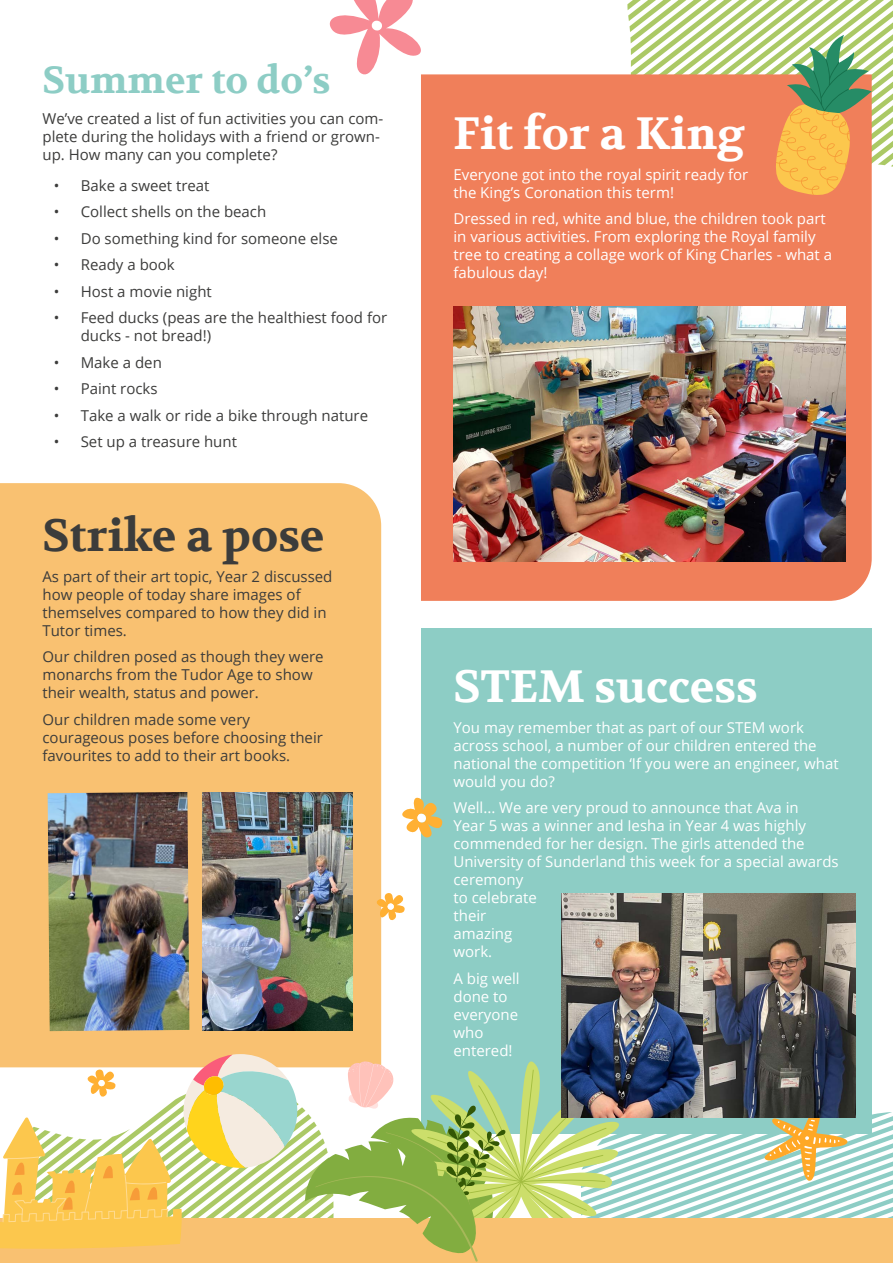
<style>
.page{position:relative;width:893px;height:1263px;background:#fff}
.page>*{position:absolute;margin:0;border:0;box-sizing:border-box;transform-origin:0 0}
.t1{font:700 45px "Volkhov";color:#fff}
.t2{font:700 45px "Volkhov";color:#3c3c3b}
.t3{font:700 37.5px "Volkhov";color:#8dcdc5}
.t4{font:15px/18px "Open Sans";color:#3c3c3b}
.t5{font:15px/18px "Open Sans";color:#fff}
</style>
<div class="page">
<div style="left:421px;top:74px;width:451px;height:527px;background:#f07f5a"></div>
<div style="left:0;top:483px;width:381px;height:571px;background:#f9c171"></div>
<div style="left:421px;top:628px;width:451px;height:506px;background:#8dcdc5"></div>
<svg style="left:627px;top:0;width:266px;height:222px"></svg>
<svg style="left:329px;top:0;width:101px;height:81px"></svg>
<svg style="left:375px;top:892px;width:30px;height:29px"></svg>
<div style="left:388px;top:903px;width:6px;height:7px;background:#fff;border-radius:50%"></div>
<svg style="left:402px;top:797px;width:41px;height:41px"></svg>
<img style="left:453px;top:306px;width:392px;height:255px">
<img style="left:48px;top:792px;width:141px;height:239px">
<img style="left:202px;top:793px;width:151px;height:237px">
<svg style="left:0;top:1054px;width:893px;height:209px"></svg>
<img style="left:702px;top:893px;width:154px;height:224px">
<img style="left:561px;top:893px;width:141px;height:224px">
<h2 class="t3" style="left:42px;top:58px;width:289px">Summer to do’s</h2>
<p class="t4" style="left:42px;top:109px;width:342px">We’ve created a list of fun activities you can com&shy;plete during the holidays with a friend or grown&shy;up. How many can you complete?</p>
<p class="t4" style="left:54px;top:176px;width:157px">• Bake a sweet treat</p>
<p class="t4" style="left:54px;top:202px;width:214px">• Collect shells on the beach</p>
<p class="t4" style="left:54px;top:229px;width:286px">• Do something kind for someone else</p>
<p class="t4" style="left:54px;top:255px;width:123px">• Ready a book</p>
<p class="t4" style="left:54px;top:282px;width:160px">• Host a movie night</p>
<p class="t4" style="left:81px;top:308px;width:308px;text-indent:-27px">• Feed ducks (peas are the healthiest food for ducks - not bread!)</p>
<p class="t4" style="left:54px;top:353px;width:110px">• Make a den</p>
<p class="t4" style="left:54px;top:379px;width:105px">• Paint rocks</p>
<p class="t4" style="left:54px;top:406px;width:316px">• Take a walk or ride a bike through nature</p>
<p class="t4" style="left:54px;top:432px;width:185px">• Set up a treasure hunt</p>
<h1 class="t2" style="left:42px;top:509px;width:284px">Strike a pose</h1>
<p class="t4" style="left:42px;top:567px;width:291px">As part of their art topic, Year 2 discussed how people of today share images of themselves compared to how they did in<br>Tutor times.</p>
<p class="t4" style="left:42px;top:647px;width:283px">Our children posed as though they were monarchs from the Tudor Age to show their wealth, status and power.</p>
<p class="t4" style="left:42px;top:710px;width:282px">Our children made some very courageous poses before choosing their favourites to add to their art books.</p>
<h1 class="t1" style="left:453px;top:107px;width:293px">Fit for a King</h1>
<p class="t5" style="left:453px;top:165px;width:296px">Everyone got into the royal spirit ready for the King’s Coronation this term!</p>
<p class="t5" style="left:453px;top:209px;width:380px">Dressed in red, white and blue, the children took part in various activities. From exploring the Royal family tree to creating a collage work of King Charles - what a fabulous day!</p>
<h1 class="t1" style="left:453px;top:660px;width:306px">STEM success</h1>
<p class="t5" style="left:453px;top:718px;width:387px">You may remember that as part of our STEM work across school, a number of our children entered the national the competition ‘If you were an engineer, what would you do?</p>
<p class="t5" style="left:453px;top:798px;width:387px">Well... We are very proud to announce that Ava in<br>Year 5 was a winner and Iesha in Year 4 was highly commended for her design. The girls attended the<br>University of Sunderland this week for a special awards ceremony<br>to celebrate<br>their<br>amazing<br>work.</p>
<p class="t5" style="left:453px;top:969px;width:68px">A big well done to everyone who entered!</p>
</div>
